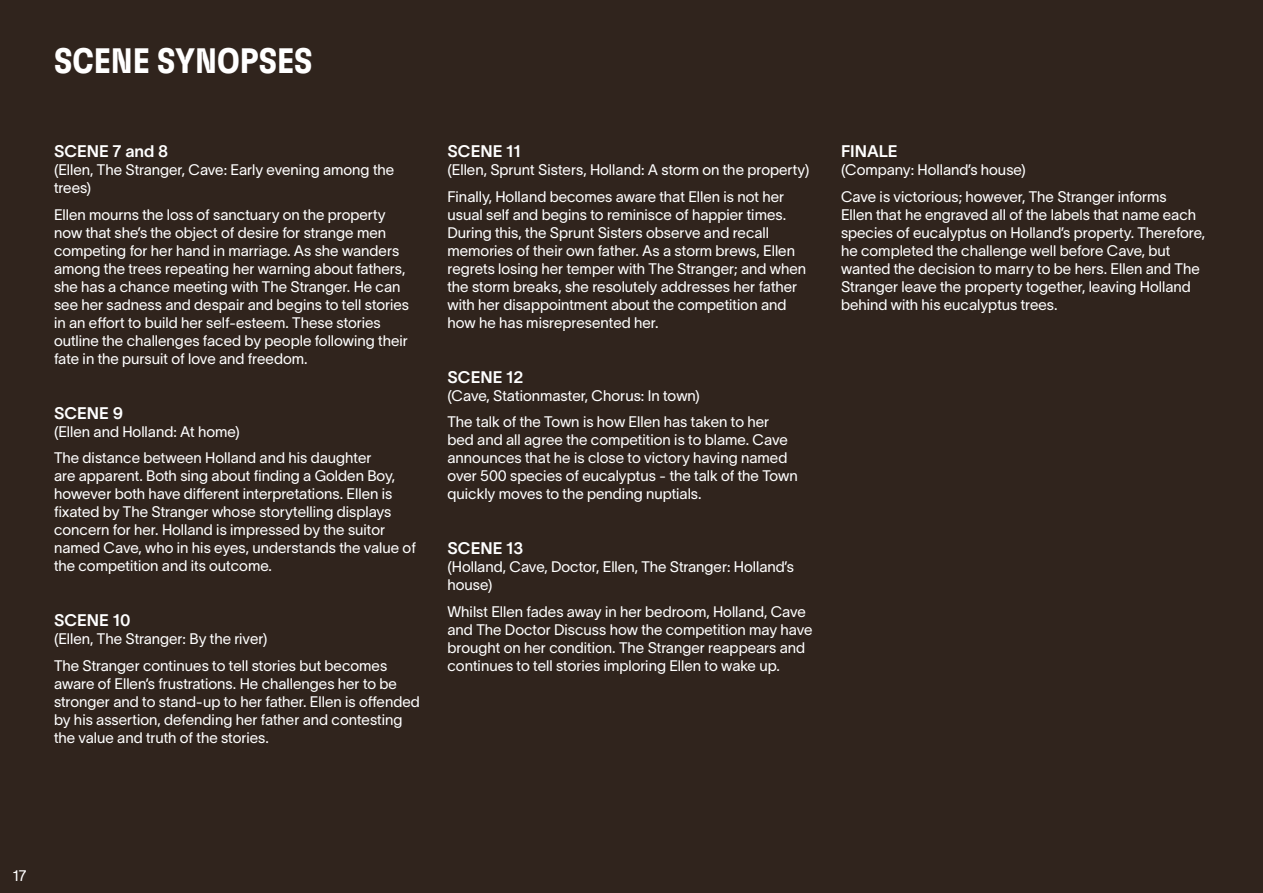
<style>
.page{position:relative;width:1263px;height:893px;background:#30241d}
.page>*{position:absolute;margin:0;border:0;box-sizing:border-box;transform-origin:0 0}
.t1{font:700 condensed 35.25px "GT Flexa";color:#fff}
.t2{font:16.5px "TWK Lausanne 600";color:#fff}
.t3{font:15px/18px "TWK Lausanne 300";color:#fff}
</style>
<div class="page">
<h1 class="t1" style="left:54px;top:40px;width:260px">SCENE SYNOPSES</h1>
<p class="t2" style="left:54px;top:140px;width:116px">SCENE 7 and 8</p>
<p class="t3" style="left:54px;top:160px;width:342px">(Ellen, The Stranger, Cave: Early evening among the trees)</p>
<p class="t3" style="left:54px;top:205px;width:357px">Ellen mourns the loss of sanctuary on the property now that she’s the object of desire for strange men competing for her hand in marriage. As she wanders among the trees repeating her warning about fathers, she has a chance meeting with The Stranger. He can see her sadness and despair and begins to tell stories in an effort to build her self-esteem. These stories outline the challenges faced by people following their fate in the pursuit of love and freedom.</p>
<p class="t2" style="left:54px;top:401px;width:71px">SCENE 9</p>
<p class="t3" style="left:54px;top:417px;width:319px;line-height:26.5px">(Ellen and Holland: At home)<br>The distance between Holland and his daughter</p>
<p class="t3" style="left:54px;top:466px;width:363px">are apparent. Both sing about finding a Golden Boy, however both have different interpretations. Ellen is fixated by The Stranger whose storytelling displays concern for her. Holland is impressed by the suitor named Cave, who in his eyes, understands the value of the competition and its outcome.</p>
<p class="t2" style="left:54px;top:609px;width:78px">SCENE 10</p>
<p class="t3" style="left:54px;top:624px;width:335px;line-height:26.5px">(Ellen, The Stranger: By the river)<br>The Stranger continues to tell stories but becomes</p>
<p class="t3" style="left:54px;top:673px;width:367px">aware of Ellen’s frustrations. He challenges her to be stronger and to stand-up to her father. Ellen is offended by his assertion, defending her father and contesting the value and truth of the stories.</p>
<p class="t2" style="left:447px;top:140px;width:75px">SCENE 11</p>
<p class="t3" style="left:447px;top:156px;width:363px;line-height:26.5px">(Ellen, Sprunt Sisters, Holland: A storm on the property)<br>Finally, Holland becomes aware that Ellen is not her</p>
<p class="t3" style="left:447px;top:205px;width:360px">usual self and begins to reminisce of happier times.<br>During this, the Sprunt Sisters observe and recall memories of their own father. As a storm brews, Ellen regrets losing her temper with The Stranger; and when the storm breaks, she resolutely addresses her father with her disappointment about the competition and how he has misrepresented her.</p>
<p class="t2" style="left:447px;top:365px;width:77px">SCENE 12</p>
<p class="t3" style="left:447px;top:381px;width:323px;line-height:26.5px">(Cave, Stationmaster, Chorus: In town)<br>The talk of the Town is how Ellen has taken to her</p>
<p class="t3" style="left:447px;top:430px;width:352px">bed and all agree the competition is to blame. Cave announces that he is close to victory having named over 500 species of eucalyptus - the talk of the Town quickly moves to the pending nuptials.</p>
<p class="t2" style="left:447px;top:537px;width:77px">SCENE 13</p>
<p class="t3" style="left:447px;top:557px;width:348px">(Holland, Cave, Doctor, Ellen, The Stranger: Holland’s house)</p>
<p class="t3" style="left:447px;top:601px;width:367px">Whilst Ellen fades away in her bedroom, Holland, Cave and The Doctor Discuss how the competition may have brought on her condition. The Stranger reappears and continues to tell stories imploring Ellen to wake up.</p>
<p class="t2" style="left:841px;top:140px;width:58px">FINALE</p>
<p class="t3" style="left:841px;top:156px;width:327px;line-height:26.5px">(Company: Holland’s house)<br>Cave is victorious; however, The Stranger informs</p>
<p class="t3" style="left:841px;top:205px;width:366px">Ellen that he engraved all of the labels that name each species of eucalyptus on Holland’s property. Therefore, he completed the challenge well before Cave, but wanted the decision to marry to be hers. Ellen and The Stranger leave the property together, leaving Holland behind with his eucalyptus trees.</p>
<p class="t3" style="left:13px;top:865px;width:16px">17</p>
</div>
